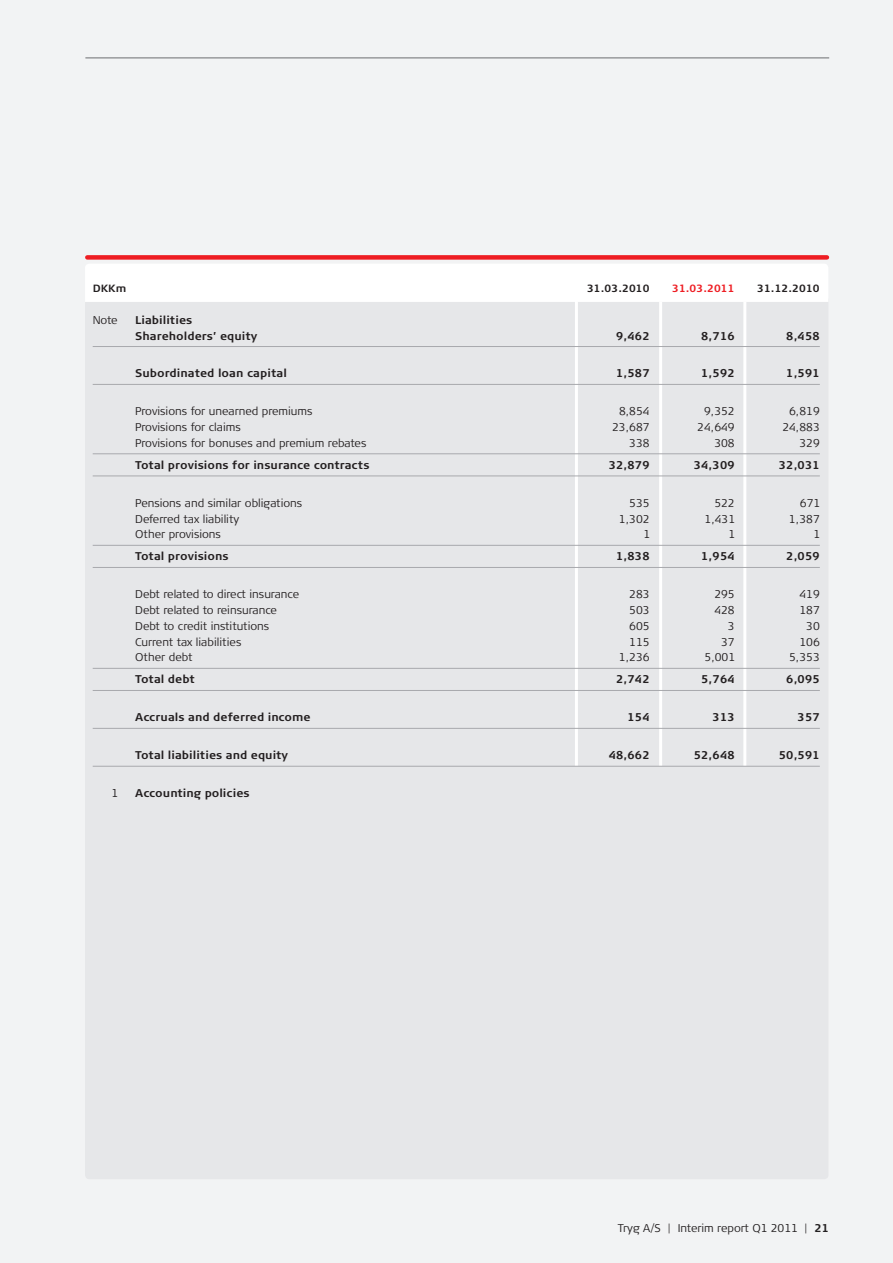
<style>
.page{position:relative;width:893px;height:1263px;background:#f2f3f4}
.page>*{position:absolute;margin:0;border:0;box-sizing:border-box;transform-origin:0 0}
.R_6sp_brød{font:11.25px "TRYG Light TF";color:#231f20}
.R_6sp_brød_fed_str{font:11.25px "TRYG Bold TF";color:#231f20}
.R_6sp_brød_strg_u{font:11.25px "TRYG Light TF";color:#231f20}
.R_6sp_fed{font:11.25px "TRYG Bold TF";color:#231f20}
.R_6sp_brød-2{font:11.25px "TRYG Bold TF";color:#231f20}
.R_6sp_fed-2{font:11.25px "TRYG Light TF";color:#231f20}
.R_6sp_fed_top{font:10.5px "TRYG Bold TF";color:#231f20}
.R_6sp_fed_top-2{font:10.5px "TRYG Bold TF";color:#ee1d23}
.s1{font-family:"TRYG Bold TF"}
</style>
<div class="page">
<div style="left:85px;top:302px;width:743px;height:877px;background:#e6e7e9"></div>
<div style="left:85px;top:264px;width:743px;height:38px;background:#fff"></div>
<div style="left:87px;top:255px;width:740px;height:5px;background:#ee1d23"></div>
<hr style="left:659px;top:302px;width:3px;height:464px;background:#fff">
<hr style="left:743px;top:302px;width:3px;height:464px;background:#fff">
<hr style="left:575px;top:301px;width:3px;height:465px;background:#fff">
<hr style="left:85px;top:58px;width:744px;height:1px;background:#6c6d70">
<hr style="left:93px;top:346px;width:727px;height:1px;background:#a8a9ad">
<hr style="left:93px;top:384px;width:727px;height:1px;background:#a8a9ad">
<hr style="left:93px;top:453px;width:727px;height:1px;background:#a8a9ad">
<hr style="left:93px;top:476px;width:727px;height:1px;background:#a8a9ad">
<hr style="left:93px;top:545px;width:727px;height:1px;background:#a8a9ad">
<hr style="left:93px;top:567px;width:727px;height:1px;background:#a8a9ad">
<hr style="left:93px;top:668px;width:727px;height:1px;background:#a8a9ad">
<hr style="left:93px;top:690px;width:727px;height:1px;background:#a8a9ad">
<hr style="left:93px;top:728px;width:727px;height:1px;background:#a8a9ad">
<hr style="left:93px;top:766px;width:727px;height:1px;background:#a8a9ad">
<p class="R_6sp_fed_top" style="left:93px;top:282px;width:35px">DKKm</p>
<p class="R_6sp_fed_top" style="left:587px;top:282px;width:64px">31.03.2010</p>
<p class="R_6sp_fed_top-2" style="left:672px;top:282px;width:64px">31.03.2011</p>
<p class="R_6sp_fed_top" style="left:757px;top:282px;width:64px">31.12.2010</p>
<p class="R_6sp_brød" style="left:93px;top:313px;width:26px">Note</p>
<p class="R_6sp_brød-2" style="left:135px;top:313px;width:59px">Liabilities</p>
<p class="R_6sp_brød_fed_str" style="left:135px;top:329px;width:124px">Shareholders’ equity</p>
<p class="R_6sp_brød_fed_str" style="left:616px;top:329px;width:35px">9,462</p>
<p class="R_6sp_brød_fed_str" style="left:701px;top:329px;width:35px">8,716</p>
<p class="R_6sp_brød_fed_str" style="left:786px;top:329px;width:35px">8,458</p>
<p class="R_6sp_brød_fed_str" style="left:135px;top:367px;width:153px">Subordinated loan capital</p>
<p class="R_6sp_brød_fed_str" style="left:616px;top:367px;width:35px">1,587</p>
<p class="R_6sp_brød_fed_str" style="left:701px;top:367px;width:35px">1,592</p>
<p class="R_6sp_brød_fed_str" style="left:786px;top:367px;width:35px">1,591</p>
<p class="R_6sp_brød" style="left:135px;top:405px;width:179px">Provisions for unearned premiums</p>
<p class="R_6sp_brød" style="left:619px;top:405px;width:32px">8,854</p>
<p class="R_6sp_brød" style="left:704px;top:405px;width:32px">9,352</p>
<p class="R_6sp_brød" style="left:789px;top:405px;width:32px">6,819</p>
<p class="R_6sp_brød" style="left:135px;top:421px;width:107px">Provisions for claims</p>
<p class="R_6sp_brød" style="left:612px;top:421px;width:39px">23,687</p>
<p class="R_6sp_brød" style="left:697px;top:421px;width:39px">24,649</p>
<p class="R_6sp_brød" style="left:782px;top:421px;width:39px">24,883</p>
<p class="R_6sp_brød_strg_u" style="left:135px;top:436px;width:233px">Provisions for bonuses and premium rebates</p>
<p class="R_6sp_brød_strg_u" style="left:629px;top:436px;width:22px">338</p>
<p class="R_6sp_brød_strg_u" style="left:714px;top:436px;width:22px">308</p>
<p class="R_6sp_brød_strg_u" style="left:799px;top:436px;width:22px">329</p>
<p class="R_6sp_brød_fed_str" style="left:135px;top:458px;width:236px">Total provisions for insurance contracts</p>
<p class="R_6sp_brød_fed_str" style="left:609px;top:458px;width:42px">32,879</p>
<p class="R_6sp_brød_fed_str" style="left:694px;top:458px;width:42px">34,309</p>
<p class="R_6sp_brød_fed_str" style="left:779px;top:458px;width:42px">32,031</p>
<p class="R_6sp_brød" style="left:135px;top:496px;width:169px">Pensions and similar obligations</p>
<p class="R_6sp_brød" style="left:629px;top:496px;width:22px">535</p>
<p class="R_6sp_brød" style="left:714px;top:496px;width:22px">522</p>
<p class="R_6sp_brød" style="left:800px;top:496px;width:22px">671</p>
<p class="R_6sp_brød" style="left:135px;top:512px;width:106px">Deferred tax liability</p>
<p class="R_6sp_brød" style="left:619px;top:512px;width:32px">1,302</p>
<p class="R_6sp_brød" style="left:704px;top:512px;width:32px">1,431</p>
<p class="R_6sp_brød" style="left:789px;top:512px;width:32px">1,387</p>
<p class="R_6sp_brød_strg_u" style="left:135px;top:528px;width:87px">Other provisions</p>
<p class="R_6sp_brød_strg_u" style="left:643px;top:528px;width:8px">1</p>
<p class="R_6sp_brød_strg_u" style="left:728px;top:528px;width:8px">1</p>
<p class="R_6sp_brød_strg_u" style="left:813px;top:528px;width:8px">1</p>
<p class="R_6sp_brød_fed_str" style="left:135px;top:550px;width:95px">Total provisions</p>
<p class="R_6sp_brød_fed_str" style="left:616px;top:550px;width:35px">1,838</p>
<p class="R_6sp_brød_fed_str" style="left:701px;top:550px;width:35px">1,954</p>
<p class="R_6sp_brød_fed_str" style="left:786px;top:550px;width:35px">2,059</p>
<p class="R_6sp_brød" style="left:135px;top:588px;width:165px">Debt related to direct insurance</p>
<p class="R_6sp_brød" style="left:629px;top:588px;width:22px">283</p>
<p class="R_6sp_brød" style="left:714px;top:588px;width:22px">295</p>
<p class="R_6sp_brød" style="left:799px;top:588px;width:22px">419</p>
<p class="R_6sp_brød" style="left:135px;top:604px;width:143px">Debt related to reinsurance</p>
<p class="R_6sp_brød" style="left:629px;top:604px;width:22px">503</p>
<p class="R_6sp_brød" style="left:714px;top:604px;width:22px">428</p>
<p class="R_6sp_brød" style="left:799px;top:604px;width:22px">187</p>
<p class="R_6sp_brød" style="left:135px;top:619px;width:136px">Debt to credit institutions</p>
<p class="R_6sp_brød" style="left:629px;top:619px;width:22px">605</p>
<p class="R_6sp_brød" style="left:728px;top:619px;width:8px">3</p>
<p class="R_6sp_brød" style="left:806px;top:619px;width:15px">30</p>
<p class="R_6sp_brød" style="left:135px;top:635px;width:108px">Current tax liabilities</p>
<p class="R_6sp_brød" style="left:629px;top:635px;width:22px">115</p>
<p class="R_6sp_brød" style="left:721px;top:635px;width:15px">37</p>
<p class="R_6sp_brød" style="left:799px;top:635px;width:22px">106</p>
<p class="R_6sp_brød_strg_u" style="left:135px;top:651px;width:59px">Other debt</p>
<p class="R_6sp_brød_strg_u" style="left:619px;top:651px;width:32px">1,236</p>
<p class="R_6sp_brød_strg_u" style="left:705px;top:651px;width:32px">5,001</p>
<p class="R_6sp_brød_strg_u" style="left:789px;top:651px;width:32px">5,353</p>
<p class="R_6sp_brød_fed_str" style="left:135px;top:673px;width:61px">Total debt</p>
<p class="R_6sp_brød_fed_str" style="left:616px;top:673px;width:35px">2,742</p>
<p class="R_6sp_brød_fed_str" style="left:701px;top:673px;width:35px">5,764</p>
<p class="R_6sp_brød_fed_str" style="left:786px;top:673px;width:35px">6,095</p>
<p class="R_6sp_brød_fed_str" style="left:135px;top:711px;width:177px">Accruals and deferred income</p>
<p class="R_6sp_brød_fed_str" style="left:627px;top:711px;width:24px">154</p>
<p class="R_6sp_brød_fed_str" style="left:713px;top:711px;width:24px">313</p>
<p class="R_6sp_brød_fed_str" style="left:798px;top:711px;width:24px">357</p>
<p class="R_6sp_brød_fed_str" style="left:135px;top:749px;width:154px">Total liabilities and equity</p>
<p class="R_6sp_brød_fed_str" style="left:609px;top:749px;width:42px">48,662</p>
<p class="R_6sp_brød_fed_str" style="left:694px;top:749px;width:42px">52,648</p>
<p class="R_6sp_brød_fed_str" style="left:779px;top:749px;width:42px">50,591</p>
<p class="R_6sp_fed-2" style="left:111px;top:787px;width:8px">1</p>
<p class="R_6sp_fed" style="left:135px;top:787px;width:116px">Accounting policies</p>
<p class="R_6sp_brød_strg_u" style="left:618px;top:1222px;width:213px">Tryg A/S | Interim report Q1 2011 | <span class="s1">21</span></p>
</div>
